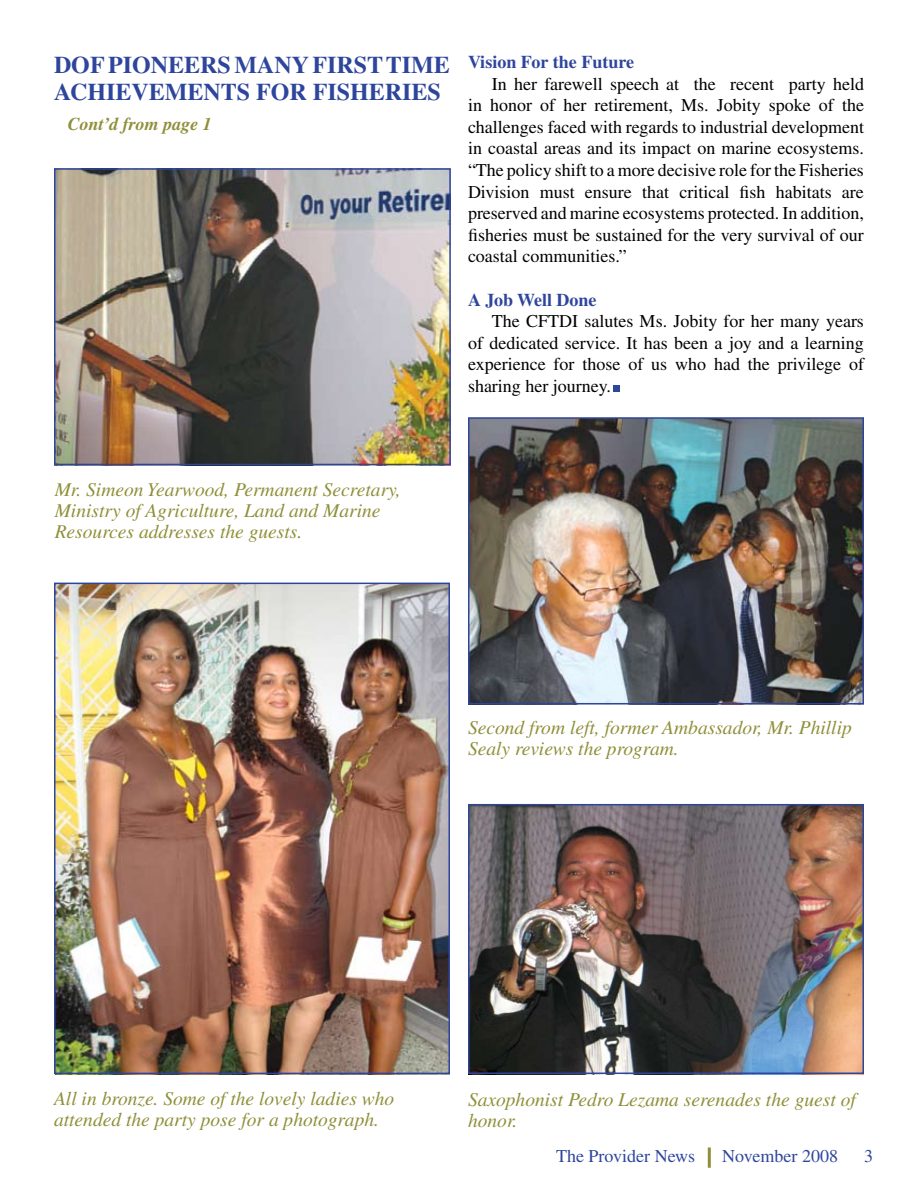
<style>
.page{position:relative;width:918px;height:1188px;background:#fff}
.page>*{position:absolute;margin:0;border:0;box-sizing:border-box;transform-origin:0 0}
.t1{font:700 24px/27px "Times";color:#2e459c}
.t2{font:italic 19.5px/21px "Times";color:#8f8f3a}
.t3{font:18px/21.6px "Times";color:#000;text-align:justify}
.t4{font:700 18px "Times";color:#2e459c}
.t5{font:18px "Times";color:#2e459c}
.t6{font:italic 700 18px "Times";color:#8f8f3a}
</style>
<div class="page">
<hr style="left:708px;top:1148px;width:3px;height:20px;background:#8f8f3a">
<img style="left:471px;top:807px;width:390px;height:264px">
<img style="left:57px;top:171px;width:391px;height:291px">
<img style="left:57px;top:586px;width:390px;height:485px">
<img style="left:469px;top:420px;width:395px;height:285px">
<div style="left:54px;top:168px;width:397px;height:297px;border:2px solid #2e459c"></div>
<div style="left:468px;top:417px;width:396px;height:287px;border:2px solid #2e459c"></div>
<div style="left:54px;top:583px;width:396px;height:491px;border:2px solid #2e459c"></div>
<div style="left:468px;top:804px;width:396px;height:270px;border:2px solid #2e459c"></div>
<svg style="left:614px;top:386px;width:6px;height:6px"></svg>
<h1 class="t1" style="left:54px;top:51px;width:397px">DOF PIONEERS MANY FIRST TIME<br>ACHIEVEMENTS FOR FISHERIES</h1>
<p class="t6" style="left:68px;top:113px;width:146px">Cont’d from page 1</p>
<p class="t4" style="left:468px;top:51px;width:168px">Vision For the Future</p>
<p class="t3" style="left:468px;top:73px;width:398px;text-indent:24px">In her farewell speech at the recent party held in honor of her retirement, Ms. Jobity spoke of the challenges faced with regards to industrial development in coastal areas and its impact on marine ecosystems. “The policy shift to a more decisive role for the Fisheries Division must ensure that critical fish habitats are preserved and marine ecosystems protected. In addition, fisheries must be sustained for the very survival of our coastal communities.”</p>
<p class="t4" style="left:468px;top:289px;width:130px">A Job Well Done</p>
<p class="t3" style="left:468px;top:310px;width:398px;text-indent:24px">The CFTDI salutes Ms. Jobity for her many years of dedicated service. It has been a joy and a learning experience for those of us who had the privilege of sharing her journey.</p>
<p class="t2" style="left:55px;top:479px;width:347px">Mr. Simeon Yearwood, Permanent Secretary,<br>Ministry of Agriculture, Land and Marine<br>Resources addresses the guests.</p>
<p class="t2" style="left:468px;top:717px;width:385px">Second from left, former Ambassador, Mr. Phillip<br>Sealy reviews the program.</p>
<p class="t2" style="left:54px;top:1088px;width:342px">All in bronze. Some of the lovely ladies who attended the party pose for a photograph.</p>
<p class="t2" style="left:468px;top:1089px;width:389px">Saxophonist Pedro Lezama serenades the guest of honor.</p>
<p class="t5" style="left:556px;top:1145px;width:141px">The Provider News</p>
<p class="t5" style="left:722px;top:1145px;width:117px">November 2008</p>
<p class="t5" style="left:864px;top:1145px;width:10px">3</p>
</div>
